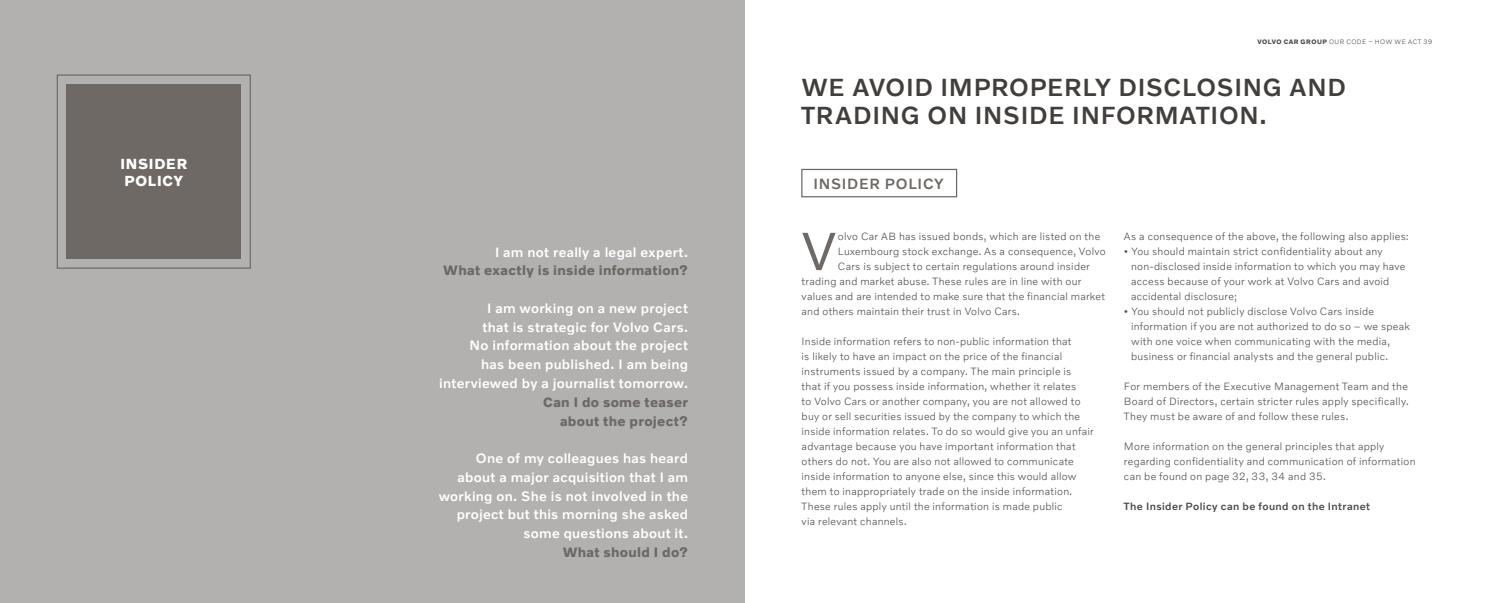
<style>
.page{position:relative;width:1489px;height:603px;background:#fff}
.page>*{position:absolute;margin:0;border:0;box-sizing:border-box;transform-origin:0 0}
.t1{font:54.62px "Volvo Novum";color:#6e6965}
.t2{font:500 25px/27.5px "Volvo Novum";letter-spacing:.03em;color:#423e3b}
.t3{font:500 15px "Volvo Novum";letter-spacing:.045em;color:#6e6965}
.t4{font:700 14.75px/17.1px "Volvo Novum";letter-spacing:.05em;color:#fff}
.t5{font:500 13.75px/18.8px "Volvo Novum";letter-spacing:.02em;color:#fff;text-align:right}
.t6{font:700 13.75px/18.8px "Volvo Novum";letter-spacing:.02em;color:#6e6965;text-align:right}
.t7{font:300 10.62px/15px "Volvo Novum";letter-spacing:.025em;color:#4f4a46}
.t8{font:500 10.62px "Volvo Novum";letter-spacing:.035em;color:#4f4a46}
.t9{font:300 6.5px "Volvo Novum";letter-spacing:.075em;color:#423e3b}
.s1{font-weight:700;color:#4f4a46}
</style>
<div class="page">
<div style="left:0;top:0;width:744px;height:602px;background:#b3b1b0"></div>
<div style="left:66px;top:84px;width:175px;height:175px;background:#6e6965"></div>
<div style="left:57px;top:74px;width:194px;height:194px;border:1px solid #6e6965"></div>
<div style="left:801px;top:169px;width:156px;height:28px;border:1px solid #6e6965"></div>
<h3 class="t4" style="left:120px;top:155px;width:68px">INSIDER<br>POLICY</h3>
<p class="t5" style="left:495px;top:242px;width:195px">I am not really a legal expert.</p>
<p class="t6" style="left:443px;top:260px;width:246px">What exactly is inside information?</p>
<p class="t5" style="left:439px;top:298px;width:250px">I am working on a new project<br>that is strategic for Volvo Cars.<br>No information about the project<br>has been published. I am being interviewed by a journalist tomorrow.</p>
<p class="t6" style="left:543px;top:392px;width:146px">Can I do some teaser about the project?</p>
<p class="t5" style="left:438px;top:448px;width:251px">One of my colleagues has heard about a major acquisition that I am working on. She is not involved in the project but this morning she asked some questions about it.</p>
<p class="t6" style="left:562px;top:542px;width:127px">What should I do?</p>
<p class="t9" style="left:1257px;top:38px;width:176px"><span class="s1">VOLVO CAR GROUP</span> OUR CODE – HOW WE ACT 39</p>
<h2 class="t2" style="left:801px;top:73px;width:546px">WE AVOID IMPROPERLY DISCLOSING AND<br>TRADING ON INSIDE INFORMATION.</h2>
<h3 class="t3" style="left:813px;top:174px;width:132px">INSIDER POLICY</h3>
<h1 class="t1" style="left:801px;top:216px;width:36px">V</h1>
<p class="t7" style="left:837px;top:228px;width:264px">olvo Car AB has issued bonds, which are listed on the</p>
<p class="t7" style="left:837px;top:243px;width:269px">Luxembourg stock exchange. As a consequence, Volvo</p>
<p class="t7" style="left:837px;top:258px;width:253px">Cars is subject to certain regulations around insider</p>
<p class="t7" style="left:801px;top:273px;width:281px">trading and market abuse. These rules are in line with our</p>
<p class="t7" style="left:801px;top:288px;width:305px">values and are intended to make sure that the financial market</p>
<p class="t7" style="left:801px;top:303px;width:220px">and others maintain their trust in Volvo Cars.</p>
<p class="t7" style="left:801px;top:333px;width:293px">Inside information refers to non-public information that<br>is likely to have an impact on the price of the financial instruments issued by a company. The main principle is<br>that if you possess inside information, whether it relates<br>to Volvo Cars or another company, you are not allowed to buy or sell securities issued by the company to which the inside information relates. To do so would give you an unfair advantage because you have important information that others do not. You are also not allowed to communicate inside information to anyone else, since this would allow them to inappropriately trade on the inside information.<br>These rules apply until the information is made public<br>via relevant channels.</p>
<p class="t7" style="left:1123px;top:228px;width:286px">As a consequence of the above, the following also applies:</p>
<p class="t7" style="left:1130px;top:243px;width:276px;text-indent:-7px">• You should maintain strict confidentiality about any non-disclosed inside information to which you may have access because of your work at Volvo Cars and avoid accidental disclosure;</p>
<p class="t7" style="left:1130px;top:303px;width:280px;text-indent:-7px">• You should not publicly disclose Volvo Cars inside information if you are not authorized to do so – we speak with one voice when communicating with the media, business or financial analysts and the general public.</p>
<p class="t7" style="left:1123px;top:378px;width:286px;text-align:justify">For members of the Executive Management Team and the Board of Directors, certain stricter rules apply specifically.<br>They must be aware of and follow these rules.</p>
<p class="t7" style="left:1123px;top:438px;width:293px">More information on the general principles that apply regarding confidentiality and communication of information can be found on page 32, 33, 34 and 35.</p>
<p class="t8" style="left:1123px;top:500px;width:247px">The Insider Policy can be found on the Intranet</p>
</div>
